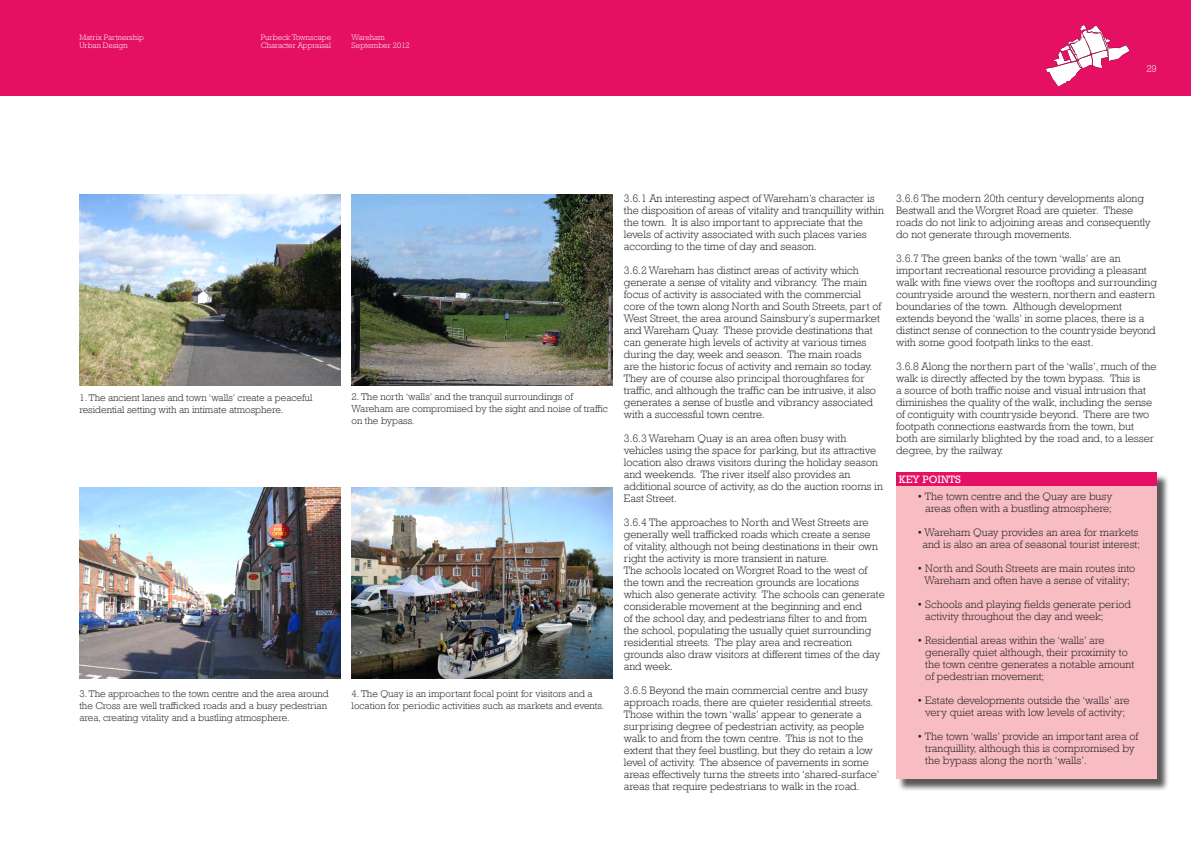
<style>
.page{position:relative;width:1191px;height:842px;background:#fff}
.page>*{position:absolute;margin:0;border:0;box-sizing:border-box;transform-origin:0 0}
.t1{font:300 11px/12px "Rockwell";color:#231f20}
.t2{font:11px "Rockwell";color:#fbfbfa}
.t3{font:300 10px/12px "Rockwell";color:#231f20}
.t4{font:300 10px "Rockwell";color:#fff}
.t5{font:300 8px/8.5px "Rockwell";color:#fff}
</style>
<div class="page">
<div style="left:897px;top:474px;width:272px;height:317px;background:#231f20;opacity:.75"></div>
<div style="left:896px;top:473px;width:261px;height:306px;background:#f7bdc3"></div>
<div style="left:0;top:0;width:1191px;height:95px;background:#e50f63"></div>
<img style="left:1029px;top:25px;width:104px;height:71px">
<img style="left:79px;top:194px;width:261px;height:191px">
<img style="left:351px;top:488px;width:261px;height:191px">
<img style="left:351px;top:194px;width:261px;height:191px">
<img style="left:79px;top:488px;width:261px;height:191px">
<div style="left:896px;top:473px;width:261px;height:13px;background:#e50f63"></div>
<p class="t5" style="left:79px;top:32px;width:66px">Matrix Partnership</p>
<p class="t5" style="left:79px;top:41px;width:50px">Urban Design</p>
<p class="t5" style="left:261px;top:32px;width:72px">Purbeck Townscape<br>Character Appraisal</p>
<p class="t5" style="left:351px;top:32px;width:35px">Wareham</p>
<p class="t5" style="left:351px;top:41px;width:60px">September 2012</p>
<p class="t4" style="left:1146px;top:61px;width:12px">29</p>
<p class="t3" style="left:79px;top:391px;width:234px">1. The ancient lanes and town ‘walls’ create a peaceful residential setting with an intimate atmosphere.</p>
<p class="t3" style="left:351px;top:390px;width:258px">2. The north ‘walls’ and the tranquil surroundings of<br>Wareham are compromised by the sight and noise of traffic on the bypass.</p>
<p class="t3" style="left:79px;top:688px;width:251px">3. The approaches to the town centre and the area around the Cross are well trafficked roads and a busy pedestrian area, creating vitality and a bustling atmosphere.</p>
<p class="t3" style="left:351px;top:687px;width:254px">4. The Quay is an important focal point for visitors and a location for periodic activities such as markets and events.</p>
<p class="t1" style="left:624px;top:192px;width:261px">3.6.1 An interesting aspect of Wareham’s character is the disposition of areas of vitality and tranquillity within the town. It is also important to appreciate that the levels of activity associated with such places varies according to the time of day and season.</p>
<p class="t1" style="left:624px;top:264px;width:259px">3.6.2 Wareham has distinct areas of activity which generate a sense of vitality and vibrancy. The main focus of activity is associated with the commercial core of the town along North and South Streets, part of West Street, the area around Sainsbury’s supermarket and Wareham Quay. These provide destinations that can generate high levels of activity at various times during the day, week and season. The main roads<br>are the historic focus of activity and remain so today.<br>They are of course also principal thoroughfares for traffic, and although the traffic can be intrusive, it also generates a sense of bustle and vibrancy associated with a successful town centre.</p>
<p class="t1" style="left:624px;top:432px;width:260px">3.6.3 Wareham Quay is an area often busy with vehicles using the space for parking, but its attractive location also draws visitors during the holiday season and weekends. The river itself also provides an additional source of activity, as do the auction rooms in East Street.</p>
<p class="t1" style="left:624px;top:516px;width:256px">3.6.4 The approaches to North and West Streets are generally well trafficked roads which create a sense of vitality, although not being destinations in their own right the activity is more transient in nature.</p>
<p class="t1" style="left:624px;top:564px;width:262px">The schools located on Worgret Road to the west of the town and the recreation grounds are locations which also generate activity. The schools can generate considerable movement at the beginning and end<br>of the school day, and pedestrians filter to and from the school, populating the usually quiet surrounding residential streets. The play area and recreation grounds also draw visitors at different times of the day and week.</p>
<p class="t1" style="left:624px;top:684px;width:257px">3.6.5 Beyond the main commercial centre and busy approach roads, there are quieter residential streets.<br>Those within the town ‘walls’ appear to generate a surprising degree of pedestrian activity, as people walk to and from the town centre. This is not to the extent that they feel bustling, but they do retain a low level of activity. The absence of pavements in some areas effectively turns the streets into ‘shared-surface’ areas that require pedestrians to walk in the road.</p>
<p class="t1" style="left:896px;top:192px;width:256px">3.6.6 The modern 20th century developments along Bestwall and the Worgret Road are quieter. These roads do not link to adjoining areas and consequently do not generate through movements.</p>
<p class="t1" style="left:896px;top:252px;width:262px">3.6.7 The green banks of the town ‘walls’ are an important recreational resource providing a pleasant walk with fine views over the rooftops and surrounding countryside around the western, northern and eastern boundaries of the town. Although development extends beyond the ‘walls’ in some places, there is a distinct sense of connection to the countryside beyond with some good footpath links to the east.</p>
<p class="t1" style="left:896px;top:360px;width:262px">3.6.8 Along the northern part of the ‘walls’, much of the walk is directly affected by the town bypass. This is<br>a source of both traffic noise and visual intrusion that diminishes the quality of the walk, including the sense of contiguity with countryside beyond. There are two footpath connections eastwards from the town, but both are similarly blighted by the road and, to a lesser degree, by the railway.</p>
<p class="t2" style="left:898px;top:471px;width:64px">KEY POINTS</p>
<p class="t1" style="left:917px;top:490px;width:197px">• The town centre and the Quay are busy</p>
<p class="t1" style="left:925px;top:502px;width:188px">areas often with a bustling atmosphere;</p>
<p class="t1" style="left:917px;top:526px;width:223px">• Wareham Quay provides an area for markets</p>
<p class="t1" style="left:922px;top:538px;width:219px">and is also an area of seasonal tourist interest;</p>
<p class="t1" style="left:917px;top:562px;width:220px">• North and South Streets are main routes into</p>
<p class="t1" style="left:924px;top:574px;width:207px">Wareham and often have a sense of vitality;</p>
<p class="t1" style="left:917px;top:598px;width:216px">• Schools and playing fields generate period</p>
<p class="t1" style="left:925px;top:610px;width:180px">activity throughout the day and week;</p>
<p class="t1" style="left:917px;top:634px;width:189px">• Residential areas within the ‘walls’ are</p>
<p class="t1" style="left:925px;top:646px;width:204px">generally quiet although, their proximity to</p>
<p class="t1" style="left:925px;top:658px;width:210px">the town centre generates a notable amount</p>
<p class="t1" style="left:925px;top:670px;width:120px">of pedestrian movement;</p>
<p class="t1" style="left:917px;top:694px;width:214px">• Estate developments outside the ‘walls’ are</p>
<p class="t1" style="left:925px;top:706px;width:201px">very quiet areas with low levels of activity;</p>
<p class="t1" style="left:917px;top:730px;width:223px">• The town ‘walls’ provide an important area of</p>
<p class="t1" style="left:925px;top:742px;width:211px">tranquillity, although this is compromised by</p>
<p class="t1" style="left:925px;top:754px;width:163px">the bypass along the north ‘walls’.</p>
</div>
